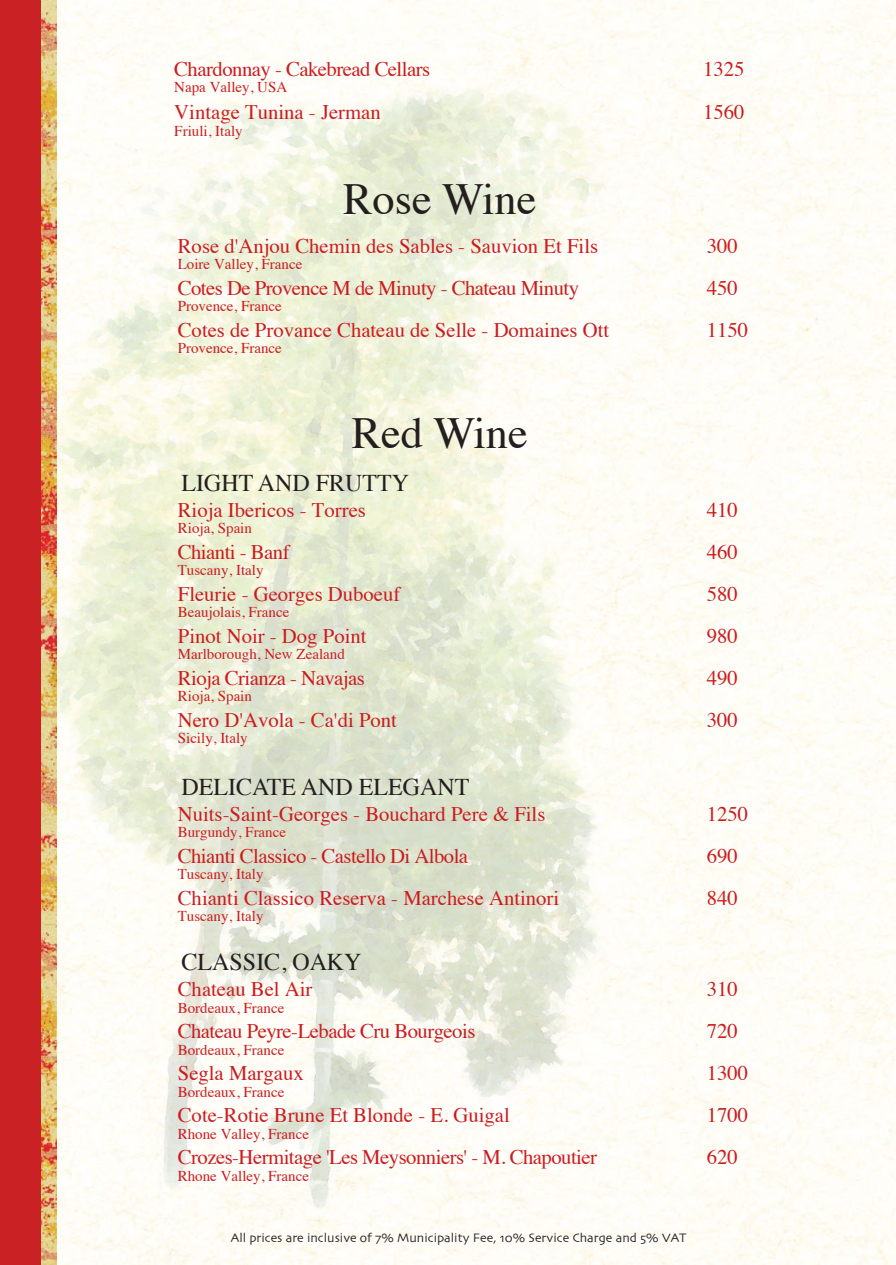
<style>
.page{position:relative;width:896px;height:1265px;background:#fff}
.page>*{position:absolute;margin:0;border:0;box-sizing:border-box;transform-origin:0 0}
.t1{font:44.4px "Times";color:#241f1f}
.t2{font:24px "Times";color:#241f1f}
.t3{font:20.7px "Times";color:#cb1c20}
.t4{font:20.7px "Times";letter-spacing:-.025em;color:#cb1c20}
.t5{font:15px "Times";color:#cb1c20}
.t6{font:12.9px "Skia";color:#241f1f}
</style>
<div class="page">
<img style="left:57px;top:0;width:839px;height:1265px">
<div style="left:0;top:0;width:44px;height:1265px;background:#ca2125"></div>
<img style="left:41px;top:0;width:16px;height:1265px">
<img style="left:41px;top:47px;width:679px;height:1190px">
<p class="t4" style="left:174px;top:50px;width:257px">Chardonnay - Cakebread Cellars</p>
<p class="t3" style="left:703px;top:50px;width:43px">1325</p>
<p class="t5" style="left:174px;top:73px;width:114px">Napa Valley, USA</p>
<p class="t3" style="left:174px;top:93px;width:208px">Vintage Tunina - Jerman</p>
<p class="t3" style="left:703px;top:93px;width:43px">1560</p>
<p class="t5" style="left:174px;top:117px;width:70px">Friuli, Italy</p>
<h1 class="t1" style="left:343px;top:158px;width:195px">Rose Wine</h1>
<p class="t3" style="left:178px;top:227px;width:422px">Rose d'Anjou Chemin des Sables - Sauvion Et Fils</p>
<p class="t3" style="left:707px;top:227px;width:33px">300</p>
<p class="t5" style="left:178px;top:250px;width:126px">Loire Valley, France</p>
<p class="t4" style="left:178px;top:269px;width:403px">Cotes De Provence M de Minuty - Chateau Minuty</p>
<p class="t3" style="left:707px;top:269px;width:33px">450</p>
<p class="t5" style="left:178px;top:292px;width:106px">Provence, France</p>
<p class="t3" style="left:178px;top:311px;width:433px">Cotes de Provance Chateau de Selle - Domaines Ott</p>
<p class="t3" style="left:707px;top:311px;width:43px">1150</p>
<p class="t5" style="left:178px;top:334px;width:106px">Provence, France</p>
<h1 class="t1" style="left:352px;top:392px;width:178px">Red Wine</h1>
<p class="t2" style="left:182px;top:460px;width:229px">LIGHT AND FRUTTY</p>
<p class="t3" style="left:178px;top:491px;width:190px">Rioja Ibericos - Torres</p>
<p class="t3" style="left:707px;top:491px;width:33px">410</p>
<p class="t5" style="left:178px;top:514px;width:76px">Rioja, Spain</p>
<p class="t4" style="left:178px;top:533px;width:113px">Chianti - Banf</p>
<p class="t3" style="left:707px;top:533px;width:33px">460</p>
<p class="t5" style="left:178px;top:556px;width:87px">Tuscany, Italy</p>
<p class="t3" style="left:178px;top:575px;width:224px">Fleurie - Georges Duboeuf</p>
<p class="t3" style="left:707px;top:575px;width:33px">580</p>
<p class="t5" style="left:178px;top:598px;width:113px">Beaujolais, France</p>
<p class="t3" style="left:178px;top:617px;width:190px">Pinot Noir - Dog Point</p>
<p class="t3" style="left:707px;top:617px;width:33px">980</p>
<p class="t5" style="left:178px;top:640px;width:169px">Marlborough, New Zealand</p>
<p class="t4" style="left:178px;top:659px;width:189px">Rioja Crianza - Navajas</p>
<p class="t3" style="left:707px;top:659px;width:33px">490</p>
<p class="t5" style="left:178px;top:682px;width:76px">Rioja, Spain</p>
<p class="t3" style="left:178px;top:701px;width:221px">Nero D'Avola - Ca'di Pont</p>
<p class="t3" style="left:707px;top:701px;width:33px">300</p>
<p class="t5" style="left:178px;top:724px;width:72px">Sicily, Italy</p>
<p class="t2" style="left:182px;top:764px;width:289px">DELICATE AND ELEGANT</p>
<p class="t3" style="left:178px;top:794px;width:369px">Nuits-Saint-Georges - Bouchard Pere &amp; Fils</p>
<p class="t3" style="left:707px;top:794px;width:43px">1250</p>
<p class="t5" style="left:178px;top:818px;width:110px">Burgundy, France</p>
<p class="t4" style="left:178px;top:836px;width:292px">Chianti Classico - Castello Di Albola</p>
<p class="t3" style="left:707px;top:836px;width:33px">690</p>
<p class="t5" style="left:178px;top:860px;width:87px">Tuscany, Italy</p>
<p class="t3" style="left:178px;top:878px;width:383px">Chianti Classico Reserva - Marchese Antinori</p>
<p class="t3" style="left:707px;top:878px;width:33px">840</p>
<p class="t5" style="left:178px;top:902px;width:87px">Tuscany, Italy</p>
<p class="t2" style="left:182px;top:940px;width:182px">CLASSIC, OAKY</p>
<p class="t3" style="left:178px;top:970px;width:136px">Chateau Bel Air</p>
<p class="t3" style="left:707px;top:970px;width:33px">310</p>
<p class="t5" style="left:178px;top:993px;width:108px">Bordeaux, France</p>
<p class="t4" style="left:178px;top:1012px;width:299px">Chateau Peyre-Lebade Cru Bourgeois</p>
<p class="t3" style="left:707px;top:1012px;width:33px">720</p>
<p class="t5" style="left:178px;top:1035px;width:108px">Bordeaux, France</p>
<p class="t3" style="left:178px;top:1054px;width:127px">Segla Margaux</p>
<p class="t3" style="left:707px;top:1054px;width:43px">1300</p>
<p class="t5" style="left:178px;top:1077px;width:108px">Bordeaux, France</p>
<p class="t3" style="left:178px;top:1096px;width:333px">Cote-Rotie Brune Et Blonde - E. Guigal</p>
<p class="t3" style="left:707px;top:1096px;width:43px">1700</p>
<p class="t5" style="left:178px;top:1119px;width:133px">Rhone Valley, France</p>
<p class="t4" style="left:178px;top:1138px;width:421px">Crozes-Hermitage 'Les Meysonniers' - M. Chapoutier</p>
<p class="t3" style="left:707px;top:1138px;width:33px">620</p>
<p class="t5" style="left:178px;top:1161px;width:133px">Rhone Valley, France</p>
<p class="t6" style="left:231px;top:1229px;width:457px">All prices are inclusive of 7% Municipality Fee, 10% Service Charge and 5% VAT</p>
</div>
